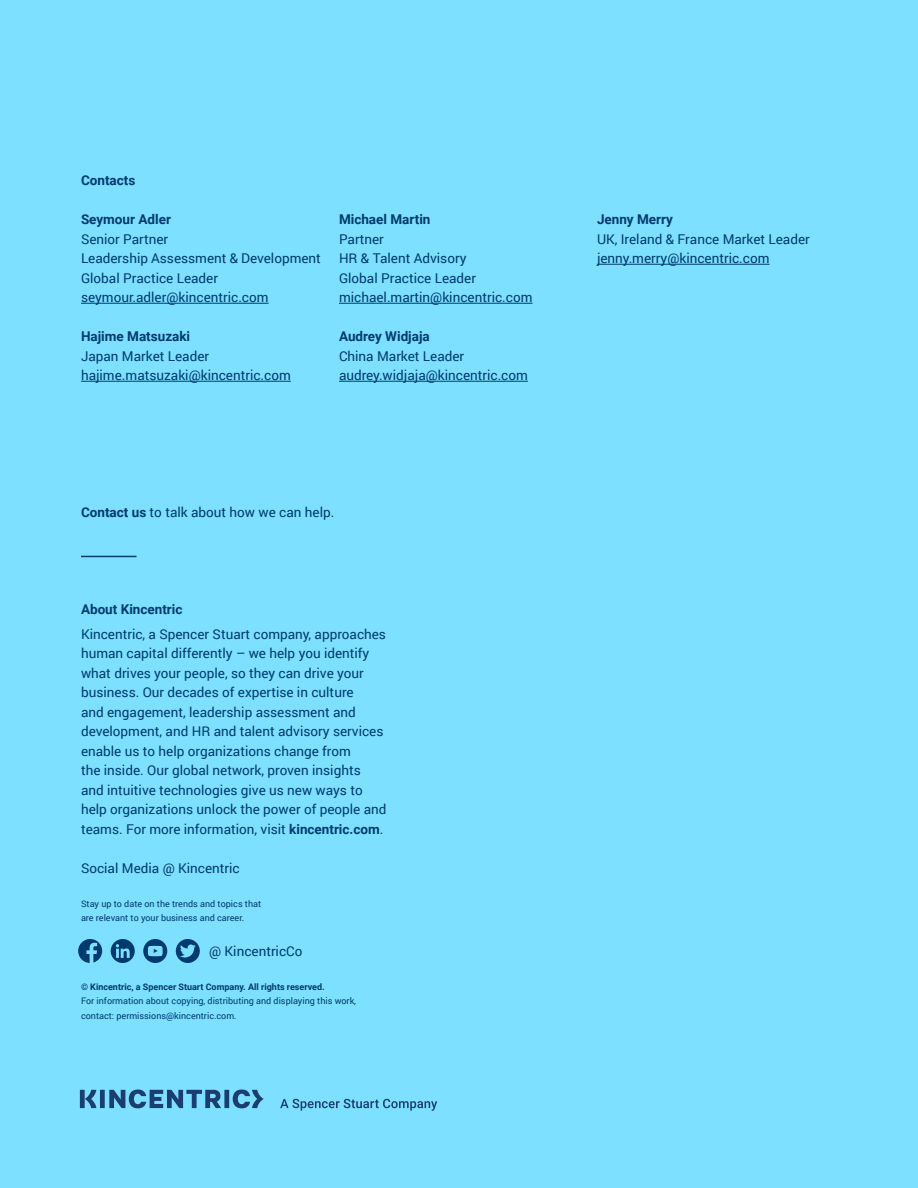
<style>
.page{position:relative;width:918px;height:1188px;background:#7de0ff}
.page>*{position:absolute;margin:0;border:0;box-sizing:border-box;transform-origin:0 0}
.t1{font:13.5px/19.5px "Roboto";color:#003a70}
.t2{font:700 13.5px "Roboto";color:#003a70}
.t3{font:9px/14.7px "Roboto";color:#003a70}
.t4{font:700 9px "Roboto";color:#003a70}
.s1{font-weight:700}
</style>
<div class="page">
<svg style="left:80px;top:1089px;width:357px;height:22px;background:#5fafd4"></svg>
<hr style="left:81px;top:556px;width:55px;height:1px;background:#003a70">
<svg style="left:143px;top:939px;width:24px;height:24px"></svg>
<svg style="left:176px;top:939px;width:24px;height:24px"></svg>
<svg style="left:111px;top:939px;width:24px;height:24px"></svg>
<svg style="left:78px;top:939px;width:24px;height:24px"></svg>
<hr style="left:81px;top:303px;width:188px;height:1px;background:#003a70">
<hr style="left:81px;top:381px;width:210px;height:1px;background:#003a70">
<hr style="left:339px;top:303px;width:193px;height:1px;background:#003a70">
<hr style="left:339px;top:381px;width:189px;height:1px;background:#003a70">
<hr style="left:597px;top:264px;width:173px;height:1px;background:#003a70">
<p class="t2" style="left:81px;top:171px;width:56px">Contacts</p>
<p class="t2" style="left:81px;top:210px;width:91px">Seymour Adler</p>
<p class="t1" style="left:81px;top:229px;width:241px">Senior Partner<br>Leadership Assessment &amp; Development<br>Global Practice Leader seymour.adler@kincentric.com</p>
<p class="t2" style="left:81px;top:327px;width:111px">Hajime Matsuzaki</p>
<p class="t1" style="left:81px;top:346px;width:211px">Japan Market Leader hajime.matsuzaki@kincentric.com</p>
<p class="t2" style="left:339px;top:210px;width:93px">Michael Martin</p>
<p class="t1" style="left:339px;top:229px;width:195px">Partner<br>HR &amp; Talent Advisory<br>Global Practice Leader michael.martin@kincentric.com</p>
<p class="t2" style="left:339px;top:327px;width:92px">Audrey Widjaja</p>
<p class="t1" style="left:339px;top:346px;width:190px">China Market Leader audrey.widjaja@kincentric.com</p>
<p class="t1" style="left:81px;top:502px;width:255px"><span class="s1">Contact us</span> to talk about how we can help.</p>
<p class="t2" style="left:81px;top:600px;width:103px">About Kincentric</p>
<p class="t1" style="left:81px;top:624px;width:307px">Kincentric, a Spencer Stuart company, approaches human capital differently – we help you identify what drives your people, so they can drive your business. Our decades of expertise in culture<br>and engagement, leadership assessment and development, and HR and talent advisory services enable us to help organizations change from<br>the inside. Our global network, proven insights and intuitive technologies give us new ways to help organizations unlock the power of people and teams. For more information, visit <span class="s1">kincentric.com</span>.</p>
<p class="t1" style="left:81px;top:858px;width:160px">Social Media @ Kincentric</p>
<p class="t3" style="left:81px;top:896px;width:182px">Stay up to date on the trends and topics that are relevant to your business and career.</p>
<p class="t1" style="left:209px;top:940px;width:95px">@ KincentricCo</p>
<p class="t4" style="left:81px;top:980px;width:245px">© Kincentric, a Spencer Stuart Company. All rights reserved.</p>
<p class="t3" style="left:81px;top:993px;width:277px">For information about copying, distributing and displaying this work, contact: permissions@kincentric.com.</p>
<p class="t2" style="left:597px;top:210px;width:77px">Jenny Merry</p>
<p class="t1" style="left:597px;top:229px;width:214px">UK, Ireland &amp; France Market Leader jenny.merry@kincentric.com</p>
</div>
